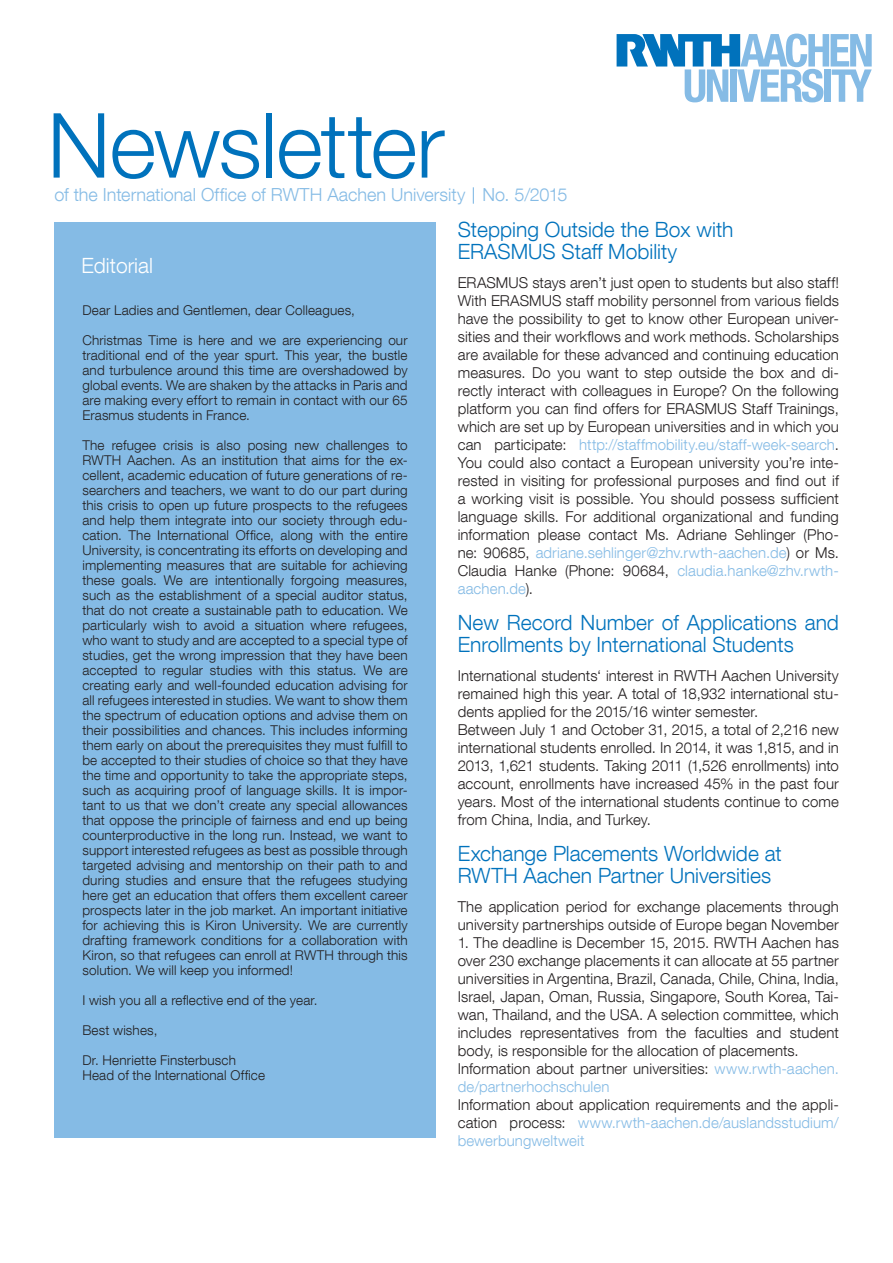
<style>
.page{position:relative;width:893px;height:1263px;background:#fff}
.page>*{position:absolute;margin:0;border:0;box-sizing:border-box;transform-origin:0 0}
.t1{font:300 90px "Helvetica Neue LT Com";letter-spacing:-.015em;color:#0072bc}
.t2{font:300 21px/22.5px "Helvetica Neue LT Com";color:#0072bc}
.t3{font:300 21px "Helvetica Neue LT Com";color:#fff}
.t4{font:300 18px "Helvetica Neue LT Com";color:#85bbe5}
.t5{font:300 15px/18px "Helvetica Neue LT Com";letter-spacing:.005em;color:#231f20}
.t6{font:300 13.5px/15px "Helvetica Neue LT Com";letter-spacing:.01em;color:#231f20;text-align:justify}
.s1{color:#85bbe5}
</style>
<div class="page">
<svg style="left:617px;top:34px;width:255px;height:68px"></svg>
<div style="left:54px;top:222px;width:381px;height:915px;background:#85bbe5"></div>
<svg style="left:473px;top:187px;width:1px;height:17px"></svg>
<h1 class="t1" style="left:47px;top:91px;width:399px">Newsletter</h1>
<h3 class="t4" style="left:54px;top:184px;width:515px">of the International Office of RWTH Aachen University No. 5/2015</h3>
<h2 class="t3" style="left:81px;top:253px;width:73px">Editorial</h2>
<p class="t6" style="left:82px;top:302px;width:274px">Dear Ladies and Gentlemen, dear Colleagues,</p>
<p class="t6" style="left:82px;top:332px;width:327px">Christmas Time is here and we are experiencing our traditional end of the year spurt. This year, the bustle and turbulence around this time are overshadowed by global events. We are shaken by the attacks in Paris and are making every effort to remain in contact with our 65<br>Erasmus students in France.</p>
<p class="t6" style="left:82px;top:437px;width:327px">The refugee crisis is also posing new challenges to RWTH Aachen. As an institution that aims for the ex&shy;cellent, academic education of future generations of re&shy;searchers and teachers, we want to do our part during this crisis to open up future prospects to the refugees and help them integrate into our society through edu&shy;cation. The International Office, along with the entire University, is concentrating its efforts on developing and implementing measures that are suitable for achieving these goals. We are intentionally forgoing measures, such as the establishment of a special auditor status, that do not create a sustainable path to education. We particularly wish to avoid a situation where refugees, who want to study and are accepted to a special type of studies, get the wrong impression that they have been accepted to regular studies with this status. We are creating early and well-founded education advising for all refugees interested in studies. We want to show them the spectrum of education options and advise them on their possibilities and chances. This includes informing them early on about the prerequisites they must fulfill to be accepted to their studies of choice so that they have the time and opportunity to take the appropriate steps, such as acquiring proof of language skills. It is impor&shy;tant to us that we don’t create any special allowances that oppose the principle of fairness and end up being counterproductive in the long run. Instead, we want to support interested refugees as best as possible through targeted advising and mentorship on their path to and during studies and ensure that the refugees studying here get an education that offers them excellent career prospects later in the job market. An important initiative for achieving this is Kiron University. We are currently drafting framework conditions for a collaboration with Kiron, so that refugees can enroll at RWTH through this solution. We will keep you informed!</p>
<p class="t6" style="left:82px;top:992px;width:237px">I wish you all a reflective end of the year.</p>
<p class="t6" style="left:82px;top:1022px;width:77px">Best wishes,</p>
<p class="t6" style="left:82px;top:1052px;width:184px">Dr. Henriette Finsterbusch<br>Head of the International Office</p>
<h2 class="t2" style="left:458px;top:217px;width:277px">Stepping Outside the Box with<br>ERASMUS Staff Mobility</h2>
<p class="t5" style="left:458px;top:273px;width:383px;text-align:justify">ERASMUS stays aren’t just open to students but also staff!<br>With ERASMUS staff mobility personnel from various fields have the possibility to get to know other European univer&shy;sities and their workflows and work methods. Scholarships are available for these advanced and continuing education measures. Do you want to step outside the box and di&shy;rectly interact with colleagues in Europe? On the following platform you can find offers for ERASMUS Staff Trainings, which are set up by European universities and in which you can participate: <span class="s1">http://staffmobility.eu/staff-week-search</span>.<br>You could also contact a European university you’re inte&shy;rested in visiting for professional purposes and find out if a working visit is possible. You should possess sufficient language skills. For additional organizational and funding information please contact Ms. Adriane Sehlinger (Pho&shy;ne: 90685, <span class="s1">adriane.sehlinger@zhv.rwth-aachen.de</span>) or Ms.<br>Claudia Hanke (Phone: 90684, <span class="s1">claudia.hanke@zhv.rwth&shy;aachen.de</span>).</p>
<h2 class="t2" style="left:458px;top:610px;width:383px">New Record Number of Applications and<br>Enrollments by International Students</h2>
<p class="t5" style="left:458px;top:666px;width:383px">International students‘ interest in RWTH Aachen University remained high this year. A total of 18,932 international stu&shy;dents applied for the 2015/16 winter semester.<br>Between July 1 and October 31, 2015, a total of 2,216 new international students enrolled. In 2014, it was 1,815, and in 2013, 1,621 students. Taking 2011 (1,526 enrollments) into account, enrollments have increased 45% in the past four years. Most of the international students continue to come from China, India, and Turkey.</p>
<h2 class="t2" style="left:458px;top:841px;width:325px">Exchange Placements Worldwide at<br>RWTH Aachen Partner Universities</h2>
<p class="t5" style="left:458px;top:897px;width:383px">The application period for exchange placements through university partnerships outside of Europe began November</p>
<p class="t5" style="left:458px;top:933px;width:383px">1. The deadline is December 15, 2015. RWTH Aachen has over 230 exchange placements it can allocate at 55 partner universities in Argentina, Brazil, Canada, Chile, China, India, Israel, Japan, Oman, Russia, Singapore, South Korea, Tai&shy;wan, Thailand, and the USA. A selection committee, which includes representatives from the faculties and student body, is responsible for the allocation of placements.<br>Information about partner universities: <span class="s1">www.rwth-aachen. de/partnerhochschulen</span></p>
<p class="t5" style="left:458px;top:1095px;width:383px;text-align:justify">Information about application requirements and the appli&shy;cation process: <span class="s1">www.rwth-aachen.de/auslandsstudium/ bewerbungweltweit</span></p>
</div>
